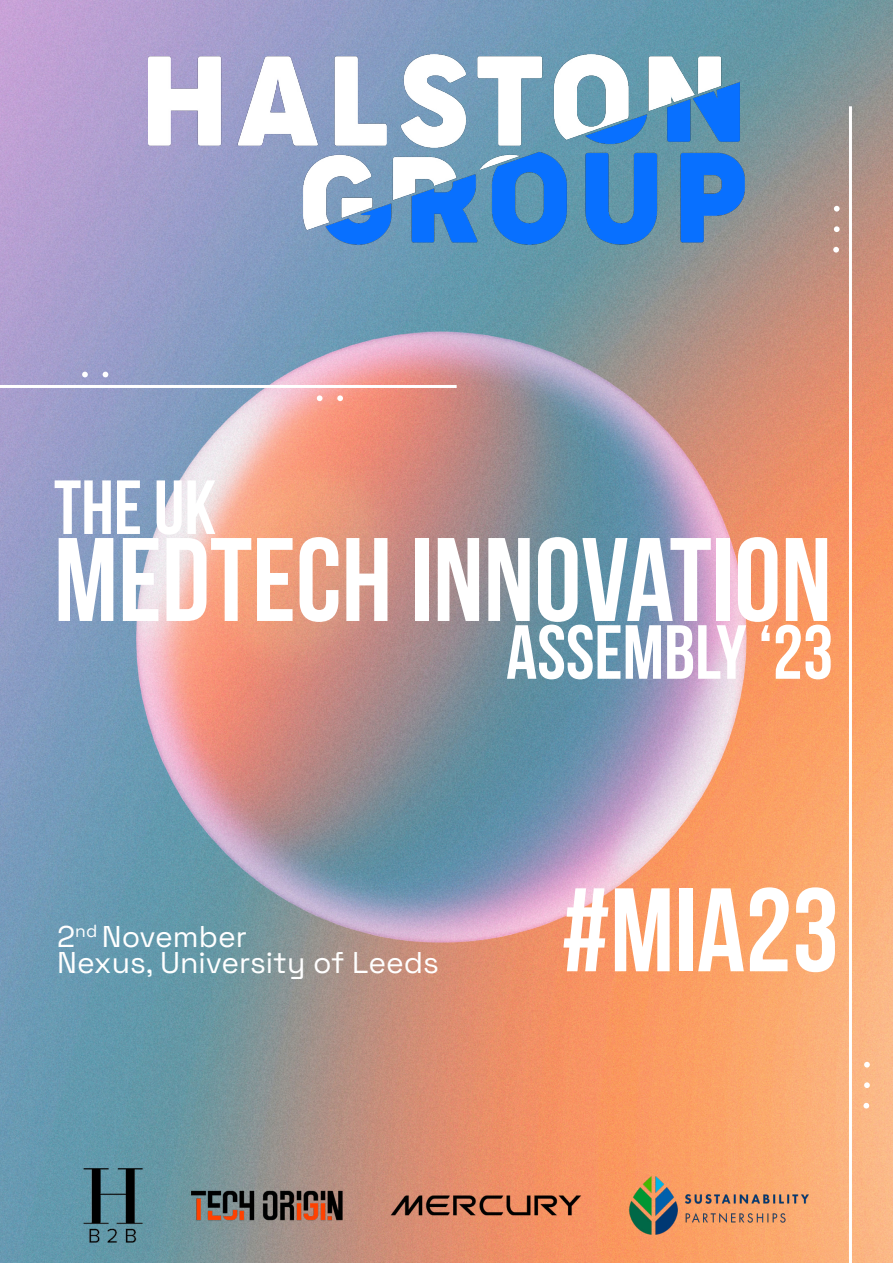
<style>
.page{position:relative;width:893px;height:1263px;background:#fff}
.page>*{position:absolute;margin:0;border:0;box-sizing:border-box;transform-origin:0 0}
.t1{font:700 118.5px "Bebas Neue";color:#fff}
.t2{font:700 76.5px "Bebas Neue";color:#fff}
.t3{font:300 30px/26.1px "Space Grotesk";color:#fff}
</style>
<div class="page">
<img style="left:0;top:0;width:893px;height:1263px">
<img style="left:35px;top:1151px;width:823px;height:112px">
<hr style="left:849px;top:106px;width:3px;height:1157px;background:#fff">
<svg style="left:834px;top:206px;width:6px;height:6px"></svg>
<svg style="left:834px;top:226px;width:6px;height:6px"></svg>
<svg style="left:833px;top:247px;width:6px;height:6px"></svg>
<svg style="left:864px;top:1062px;width:6px;height:5px"></svg>
<svg style="left:864px;top:1082px;width:6px;height:6px"></svg>
<svg style="left:863px;top:1103px;width:6px;height:5px"></svg>
<svg style="left:82px;top:372px;width:6px;height:5px"></svg>
<svg style="left:103px;top:372px;width:5px;height:5px"></svg>
<svg style="left:317px;top:395px;width:6px;height:6px"></svg>
<svg style="left:337px;top:395px;width:6px;height:6px"></svg>
<hr style="left:0;top:385px;width:457px;height:3px;background:#fff">
<img style="left:148px;top:54px;width:597px;height:190px">
<h2 class="t2" style="left:54px;top:466px;width:164px">THE UK</h2>
<h1 class="t1" style="left:54px;top:515px;width:779px">MEDTECH INNOVATION</h1>
<h2 class="t2" style="left:506px;top:610px;width:329px">ASSEMBLY ‘23</h2>
<p class="t3" style="left:57px;top:922px;width:383px">2<sup>nd</sup> November<br>Nexus, University of Leeds</p>
<h1 class="t1" style="left:562px;top:865px;width:279px">#MIA23</h1>
</div>
